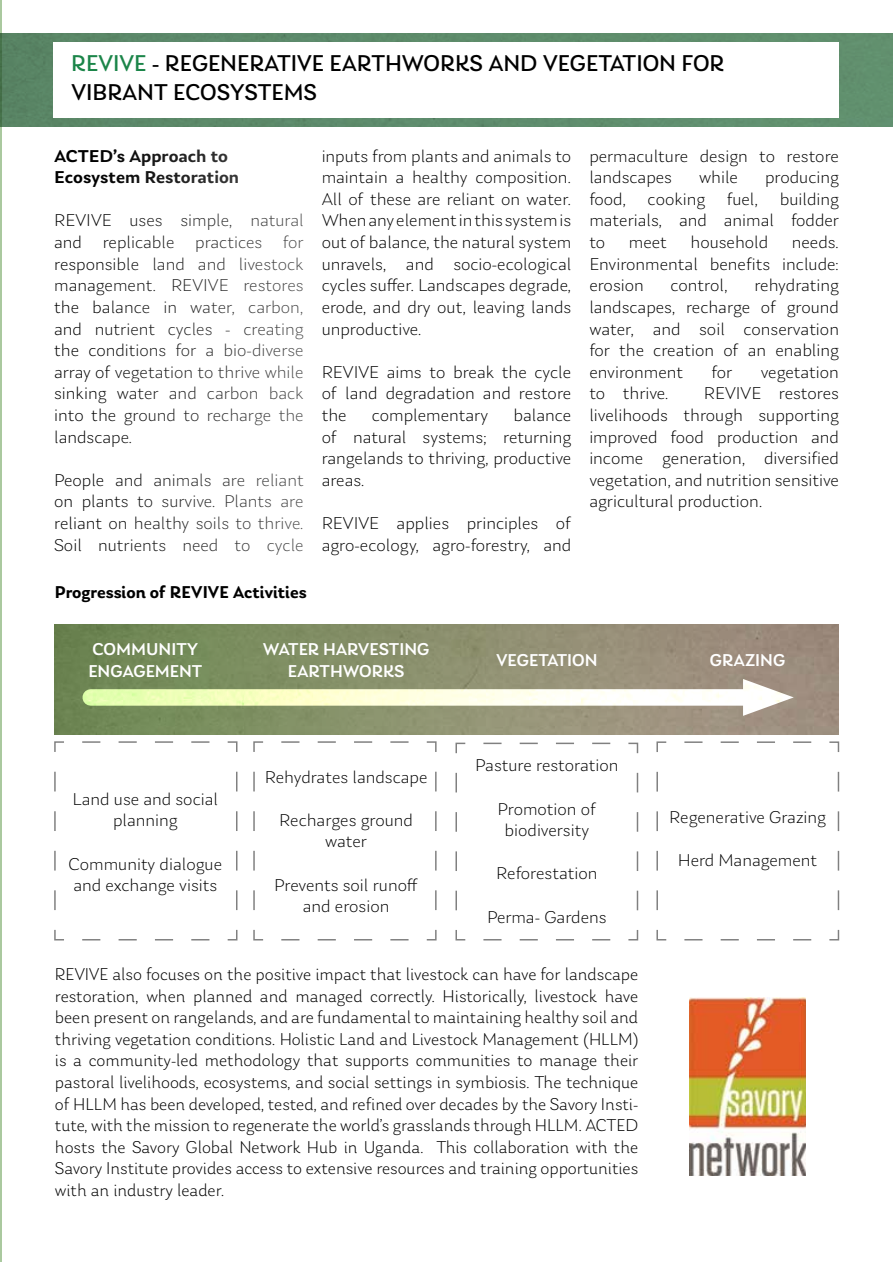
<style>
.page{position:relative;width:893px;height:1263px;background:#fff}
.page>*{position:absolute;margin:0;border:0;box-sizing:border-box;transform-origin:0 0}
.t1{font:24px/28.8px "Laca";color:#000}
.t2{font:300 18px/21.6px "Laca Text";color:#000;text-align:justify}
.t3{font:300 18px/21.6px "Laca";color:#000;text-align:justify}
.t4{font:500 18px/21.6px "Laca";color:#fff}
.t5{font:600 18px/21.6px "Laca Text";color:#000}
.t6{font:600 18px "Laca";color:#000}
.s1{color:#1b8549}
</style>
<div class="page">
<hr style="left:0;top:0;width:2px;height:1262px;background:#56943f">
<div style="left:0;top:33px;width:893px;height:94px;background:linear-gradient(to right,#598566,#629170)"></div>
<div style="left:54px;top:43px;width:785px;height:75px;background:#fff"></div>
<div style="left:55px;top:624px;width:784px;height:111px;background:linear-gradient(to right,#6f8c55,#a79287)"></div>
<svg style="left:91px;top:689px;width:652px;height:17px"></svg>
<svg style="left:743px;top:679px;width:51px;height:37px"></svg>
<svg style="left:54px;top:741px;width:184px;height:200px"></svg>
<svg style="left:253px;top:741px;width:184px;height:200px"></svg>
<svg style="left:455px;top:742px;width:184px;height:199px"></svg>
<svg style="left:656px;top:741px;width:184px;height:200px"></svg>
<img style="left:689px;top:998px;width:117px;height:178px">
<h1 class="t1" style="left:71px;top:49px;width:655px"><span class="s1">REVIVE</span> - REGENERATIVE EARTHWORKS AND VEGETATION FOR<br>VIBRANT ECOSYSTEMS</h1>
<p class="t5" style="left:54px;top:145px;width:186px">ACTED’s Approach to<br>Ecosystem Restoration</p>
<p class="t2" style="left:54px;top:210px;width:251px">REVIVE uses simple, natural and replicable practices for responsible land and livestock management. REVIVE restores the balance in water, carbon, and nutrient cycles - creating the conditions for a bio-diverse array of vegetation to thrive while sinking water and carbon back into the ground to recharge the landscape.</p>
<p class="t2" style="left:54px;top:469px;width:251px">People and animals are reliant on plants to survive. Plants are reliant on healthy soils to thrive.<br>Soil nutrients need to cycle</p>
<p class="t6" style="left:55px;top:581px;width:253px">Progression of REVIVE Activities</p>
<p class="t2" style="left:322px;top:145px;width:251px">inputs from plants and animals to maintain a healthy composition.<br>All of these are reliant on water.<br>When any element in this system is out of balance, the natural system unravels, and socio-ecological cycles suffer. Landscapes degrade, erode, and dry out, leaving lands unproductive.</p>
<p class="t2" style="left:322px;top:361px;width:251px">REVIVE aims to break the cycle of land degradation and restore the</p>
<p class="t2" style="left:322px;top:404px;width:251px;text-indent:192px">balance of natural systems; returning rangelands to thriving, productive areas.</p>
<p class="t2" style="left:322px;top:512px;width:251px">REVIVE applies principles of agro-ecology, agro-forestry, and</p>
<p class="t2" style="left:372px;top:404px;width:118px">complementary</p>
<p class="t2" style="left:589px;top:145px;width:251px">permaculture design to restore landscapes</p>
<p class="t2" style="left:589px;top:166px;width:251px;text-indent:176px">producing food, cooking fuel, building materials, and animal fodder to</p>
<p class="t2" style="left:699px;top:166px;width:40px">while</p>
<p class="t2" style="left:589px;top:231px;width:251px;text-indent:202px">needs.<br>Environmental benefits include: erosion</p>
<p class="t2" style="left:629px;top:231px;width:40px">meet</p>
<p class="t2" style="left:690px;top:231px;width:79px">household</p>
<p class="t2" style="left:589px;top:274px;width:251px;text-indent:165px">rehydrating landscapes, recharge of ground water, and soil conservation for the creation of an enabling environment</p>
<p class="t2" style="left:670px;top:274px;width:59px">control,</p>
<p class="t2" style="left:712px;top:361px;width:22px">for</p>
<p class="t2" style="left:761px;top:361px;width:80px">vegetation</p>
<p class="t2" style="left:589px;top:382px;width:81px">to thrive.</p>
<p class="t2" style="left:589px;top:382px;width:251px;text-indent:114px">REVIVE restores livelihoods through supporting improved food production and income generation, diversified vegetation, and nutrition sensitive agricultural production.</p>
<p class="t4" style="left:88px;top:639px;width:115px">COMMUNITY<br>ENGAGEMENT</p>
<p class="t4" style="left:263px;top:639px;width:168px;text-align:center">WATER HARVESTING<br>EARTHWORKS</p>
<p class="t4" style="left:496px;top:649px;width:103px">VEGETATION</p>
<p class="t4" style="left:710px;top:649px;width:77px">GRAZING</p>
<p class="t2" style="left:73px;top:788px;width:147px;text-align:center">Land use and social planning</p>
<p class="t2" style="left:69px;top:853px;width:155px">Community dialogue and exchange visits</p>
<p class="t2" style="left:265px;top:766px;width:164px">Rehydrates landscape</p>
<p class="t2" style="left:279px;top:809px;width:135px;text-align:center">Recharges ground water</p>
<p class="t2" style="left:274px;top:874px;width:145px;text-align:center">Prevents soil runoff and erosion</p>
<p class="t2" style="left:475px;top:755px;width:145px">Pasture restoration</p>
<p class="t2" style="left:497px;top:798px;width:100px;text-align:center">Promotion of biodiversity</p>
<p class="t2" style="left:496px;top:863px;width:103px">Reforestation</p>
<p class="t2" style="left:487px;top:906px;width:121px">Perma- Gardens</p>
<p class="t3" style="left:55px;top:963px;width:585px">REVIVE also focuses on the positive impact that livestock can have for landscape restoration, when planned and managed correctly. Historically, livestock have been present on rangelands, and are fundamental to maintaining healthy soil and thriving vegetation conditions. Holistic Land and Livestock Management (HLLM) is a community-led methodology that supports communities to manage their pastoral livelihoods, ecosystems, and social settings in symbiosis. The technique of HLLM has been developed, tested, and refined over decades by the Savory Insti&shy;tute, with the mission to regenerate the world’s grasslands through HLLM. ACTED hosts the Savory Global Network Hub in Uganda. This collaboration with the Savory Institute provides access to extensive resources and training opportunities with an industry leader.</p>
<p class="t2" style="left:669px;top:806px;width:158px">Regenerative Grazing</p>
<p class="t2" style="left:678px;top:849px;width:141px">Herd Management</p>
</div>
